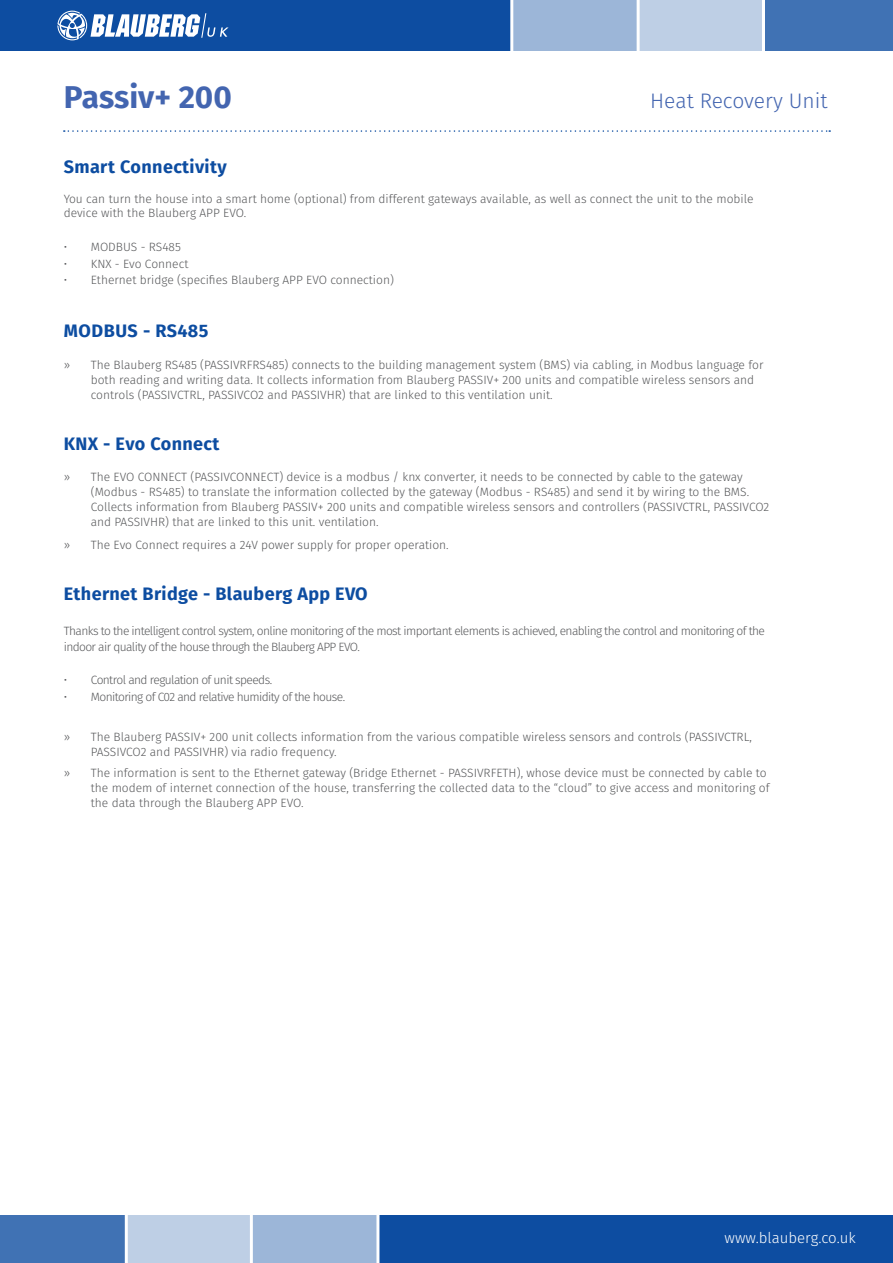
<style>
.page{position:relative;width:893px;height:1263px;background:#fff}
.page>*{position:absolute;margin:0;border:0;box-sizing:border-box;transform-origin:0 0}
.t1{font:700 31.5px "Fira Sans";color:#4365b0}
.t2{font:300 21px "Fira Sans";color:#4365b0}
.t3{font:700 18px "Fira Sans";letter-spacing:.02em;color:#0d4da1}
.t4{font:300 15px "Fira Sans";color:#fff}
.t5{font:300 12px/15px "Fira Sans";color:#57585a}
.t6{font:300 12px/16.5px "Fira Sans";letter-spacing:-.05em;color:#57585a}
</style>
<div class="page">
<div style="left:638px;top:0;width:126px;height:51px;background:#becfe5"></div>
<div style="left:512px;top:0;width:126px;height:51px;background:#9cb6d8"></div>
<div style="left:0;top:0;width:512px;height:51px;background:#0d4da1"></div>
<hr style="left:510px;top:0;width:3px;height:130px;background:#fff">
<hr style="left:637px;top:0;width:3px;height:130px;background:#fff">
<div style="left:764px;top:0;width:129px;height:51px;background:#4072b4"></div>
<hr style="left:762px;top:0;width:3px;height:130px;background:#fff">
<div style="left:126px;top:1216px;width:127px;height:47px;background:#becfe5"></div>
<div style="left:253px;top:1216px;width:126px;height:47px;background:#9cb6d8"></div>
<div style="left:379px;top:1216px;width:514px;height:47px;background:#0d4da1"></div>
<hr style="left:376px;top:1209px;width:3px;height:54px;background:#fff">
<hr style="left:250px;top:1209px;width:3px;height:54px;background:#fff">
<div style="left:0;top:1216px;width:126px;height:47px;background:#4072b4"></div>
<hr style="left:125px;top:1209px;width:3px;height:54px;background:#fff">
<svg style="left:57px;top:11px;width:172px;height:29px"></svg>
<svg style="left:64px;top:130px;width:766px;height:2px"></svg>
<h1 class="t1" style="left:64px;top:74px;width:170px">Passiv+ 200</h1>
<h2 class="t2" style="left:650px;top:85px;width:179px">Heat Recovery Unit</h2>
<h3 class="t3" style="left:64px;top:154px;width:164px">Smart Connectivity</h3>
<p class="t5" style="left:64px;top:193px;width:691px;line-height:13.5px">You can turn the house into a smart home (optional) from different gateways available, as well as connect the unit to the mobile device with the Blauberg APP EVO.</p>
<p class="t5" style="left:64px;top:240px;width:119px">• MODBUS - RS485</p>
<p class="t5" style="left:64px;top:257px;width:126px">• KNX - Evo Connect</p>
<p class="t5" style="left:64px;top:274px;width:332px">• Ethernet bridge (specifies Blauberg APP EVO connection)</p>
<h3 class="t3" style="left:64px;top:318px;width:146px">MODBUS - RS485</h3>
<p class="t5" style="left:91px;top:358px;width:674px;text-indent:-27px">» The Blauberg RS485 (PASSIVRFRS485) connects to the building management system (BMS) via cabling, in Modbus language for both reading and writing data. It collects information from Blauberg PASSIV+ 200 units and compatible wireless sensors and controls (PASSIVCTRL, PASSIVCO2 and PASSIVHR) that are linked to this ventilation unit.</p>
<h3 class="t3" style="left:64px;top:431px;width:157px">KNX - Evo Connect</h3>
<p class="t5" style="left:91px;top:470px;width:680px;text-indent:-27px">» The EVO CONNECT (PASSIVCONNECT) device is a modbus / knx converter, it needs to be connected by cable to the gateway (Modbus - RS485) to translate the information collected by the gateway (Modbus - RS485) and send it by wiring to the BMS.<br>Collects information from Blauberg PASSIV+ 200 units and compatible wireless sensors and controllers (PASSIVCTRL, PASSIVCO2 and PASSIVHR) that are linked to this unit. ventilation.</p>
<p class="t5" style="left:64px;top:538px;width:386px">» The Evo Connect requires a 24V power supply for proper operation.</p>
<h3 class="t3" style="left:64px;top:581px;width:305px">Ethernet Bridge - Blauberg App EVO</h3>
<p class="t6" style="left:64px;top:623px;width:703px">Thanks to the intelligent control system, online monitoring of the most important elements is achieved, enabling the control and monitoring of the indoor air quality of the house through the Blauberg APP EVO.</p>
<p class="t6" style="left:64px;top:673px;width:210px">• Control and regulation of unit speeds.</p>
<p class="t6" style="left:64px;top:689px;width:283px">• Monitoring of C02 and relative humidity of the house.</p>
<p class="t5" style="left:91px;top:730px;width:663px;text-indent:-27px">» The Blauberg PASSIV+ 200 unit collects information from the various compatible wireless sensors and controls (PASSIVCTRL,<br>PASSIVCO2 and PASSIVHR) via radio frequency.</p>
<p class="t5" style="left:91px;top:766px;width:680px;text-indent:-27px">» The information is sent to the Ethernet gateway (Bridge Ethernet - PASSIVRFETH), whose device must be connected by cable to the modem of internet connection of the house, transferring the collected data to the “cloud” to give access and monitoring of the data through the Blauberg APP EVO.</p>
<p class="t4" style="left:725px;top:1227px;width:133px">www.blauberg.co.uk</p>
</div>
